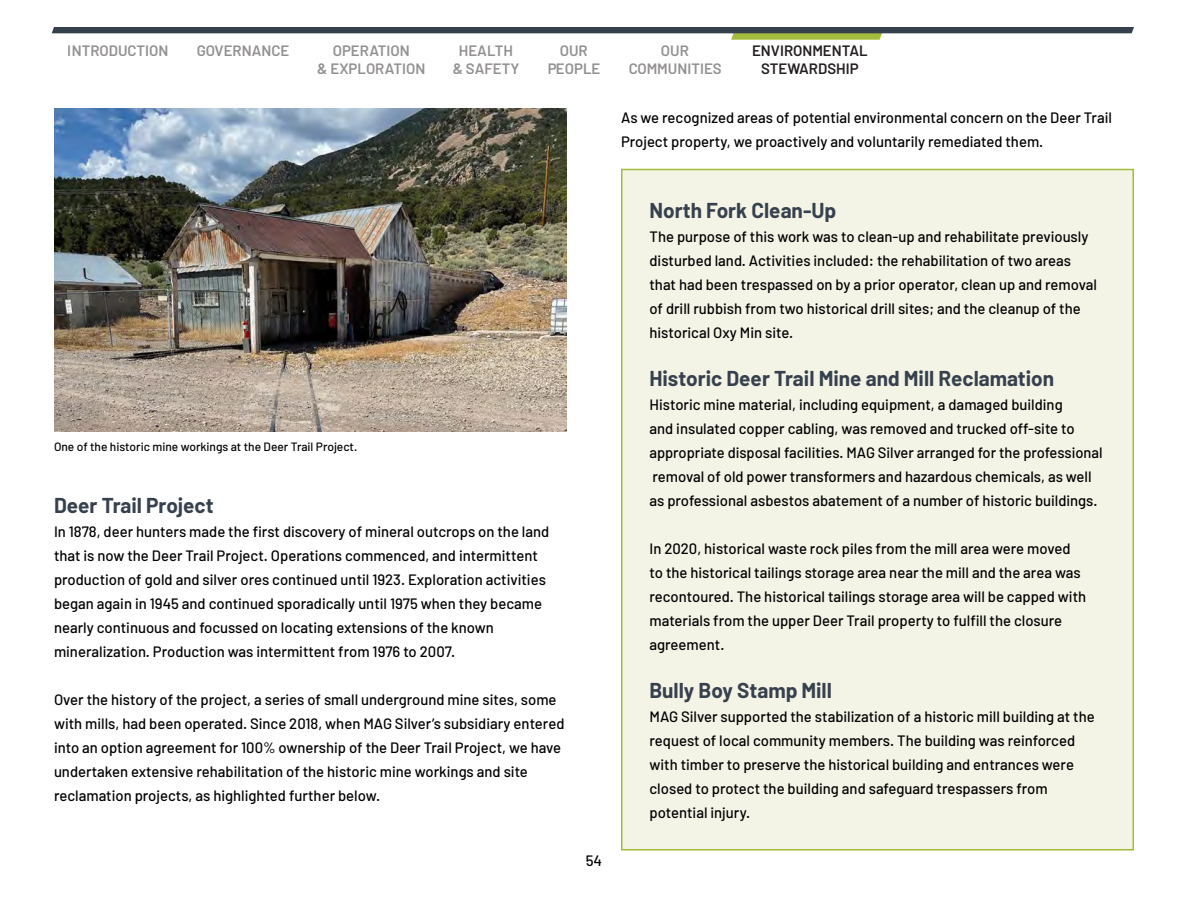
<style>
.page{position:relative;width:1188px;height:918px;background:#fff}
.page>*{position:absolute;margin:0;border:0;box-sizing:border-box;transform-origin:0 0}
.t1{font:700 21px "Barlow";color:#37404d}
.t2{font:500 15px/24px "Barlow";color:#000}
.t3{font:600 15px/18px "Barlow";color:#241f21;text-align:center}
.t4{font:500 12px "Barlow";color:#000}
</style>
<div class="page">
<svg style="left:52px;top:27px;width:1082px;height:13px"></svg>
<img style="left:54px;top:108px;width:513px;height:324px">
<div style="left:622px;top:170px;width:511px;height:680px;background:#f3f4e6"></div>
<div style="left:621px;top:169px;width:513px;height:681px;border:2px solid #a4bc3b"></div>
<p class="t3" style="left:68px;top:41px;width:102px">INTRODUCTION</p>
<p class="t3" style="left:197px;top:41px;width:94px">GOVERNANCE</p>
<p class="t3" style="left:317px;top:41px;width:110px">OPERATION<br>&amp; EXPLORATION</p>
<p class="t3" style="left:453px;top:41px;width:68px">HEALTH &amp; SAFETY</p>
<p class="t3" style="left:752px;top:41px;width:117px">ENVIRONMENTAL<br>STEWARDSHIP</p>
<p class="t3" style="left:547px;top:41px;width:55px">OUR<br>PEOPLE</p>
<p class="t3" style="left:628px;top:41px;width:95px">OUR<br>COMMUNITIES</p>
<p class="t2" style="left:621px;top:105px;width:493px">As we recognized areas of potential environmental concern on the Deer Trail<br>Project property, we proactively and voluntarily remediated them.</p>
<p class="t4" style="left:54px;top:439px;width:305px">One of the historic mine workings at the Deer Trail Project.</p>
<h1 class="t1" style="left:54px;top:492px;width:161px">Deer Trail Project</h1>
<p class="t2" style="left:54px;top:519px;width:497px">In 1878, deer hunters made the first discovery of mineral outcrops on the land that is now the Deer Trail Project. Operations commenced, and intermittent production of gold and silver ores continued until 1923. Exploration activities began again in 1945 and continued sporadically until 1975 when they became nearly continuous and focussed on locating extensions of the known mineralization. Production was intermittent from 1976 to 2007.</p>
<p class="t2" style="left:54px;top:687px;width:512px">Over the history of the project, a series of small underground mine sites, some with mills, had been operated. Since 2018, when MAG Silver’s subsidiary entered into an option agreement for 100% ownership of the Deer Trail Project, we have undertaken extensive rehabilitation of the historic mine workings and site reclamation projects, as highlighted further below.</p>
<p class="t2" style="left:586px;top:848px;width:18px">54</p>
<h1 class="t1" style="left:650px;top:198px;width:188px">North Fork Clean-Up</h1>
<p class="t2" style="left:650px;top:225px;width:449px">The purpose of this work was to clean-up and rehabilitate previously disturbed land. Activities included: the rehabilitation of two areas that had been trespassed on by a prior operator, clean up and removal of drill rubbish from two historical drill sites; and the cleanup of the historical Oxy Min site.</p>
<h1 class="t1" style="left:650px;top:366px;width:406px">Historic Deer Trail Mine and Mill Reclamation</h1>
<p class="t2" style="left:650px;top:393px;width:455px">Historic mine material, including equipment, a damaged building<br>and insulated copper cabling, was removed and trucked off-site to appropriate disposal facilities. MAG Silver arranged for the professional removal of old power transformers and hazardous chemicals, as well as professional asbestos abatement of a number of historic buildings.</p>
<p class="t2" style="left:650px;top:537px;width:438px">In 2020, historical waste rock piles from the mill area were moved to the historical tailings storage area near the mill and the area was recontoured. The historical tailings storage area will be capped with materials from the upper Deer Trail property to fulfill the closure agreement.</p>
<h1 class="t1" style="left:650px;top:678px;width:184px">Bully Boy Stamp Mill</h1>
<p class="t2" style="left:650px;top:705px;width:447px">MAG Silver supported the stabilization of a historic mill building at the request of local community members. The building was reinforced with timber to preserve the historical building and entrances were closed to protect the building and safeguard trespassers from potential injury.</p>
</div>
